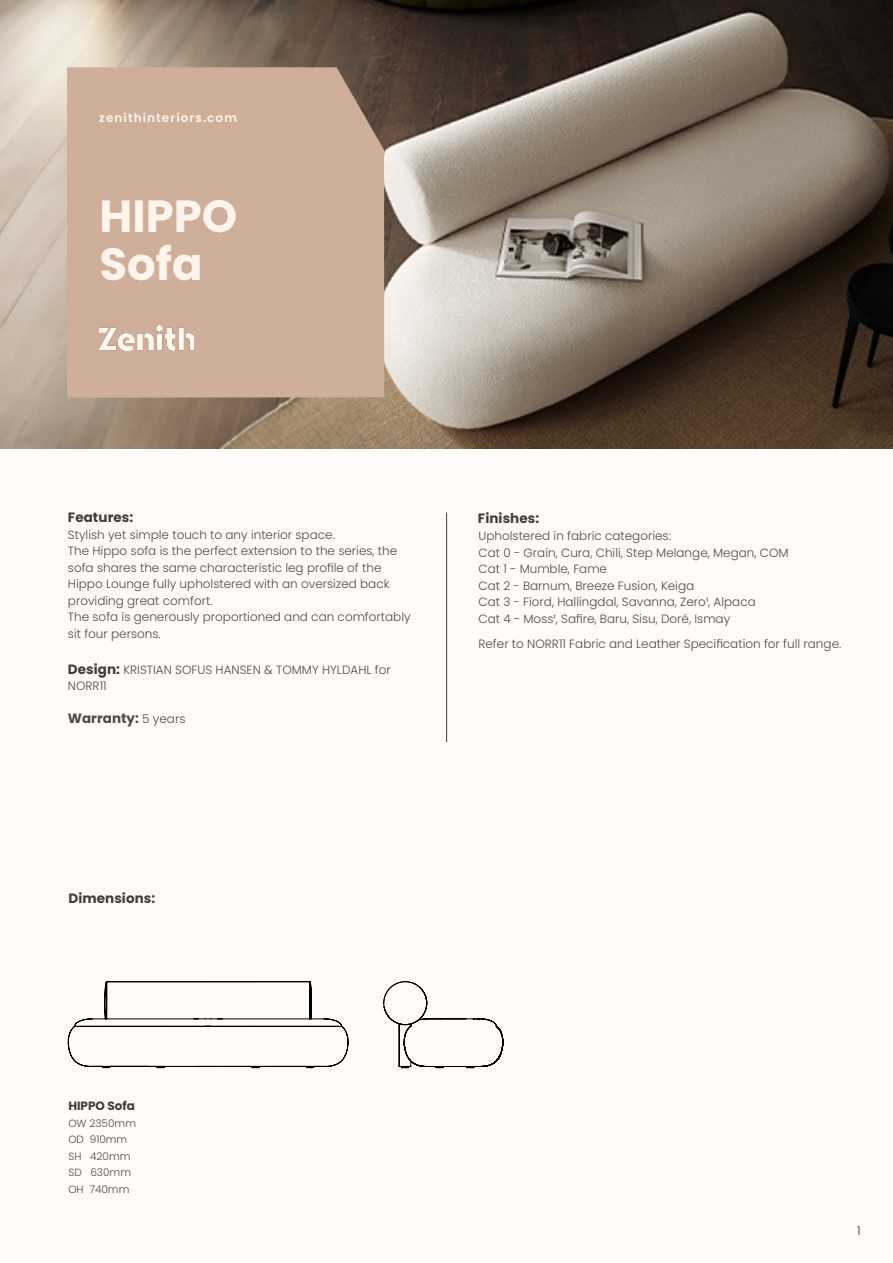
<style>
.page{position:relative;width:893px;height:1263px;background:#fff}
.page>*{position:absolute;margin:0;border:0;box-sizing:border-box;transform-origin:0 0}
.PRODUCT_NAME{font:700 45px/47.2px "Poppins";color:#fff5ed}
.COPY{font:700 13.5px "Poppins";letter-spacing:.005em;color:#3e3e3f}
.COPY-2{font:700 13.5px "Poppins";color:#4b4c4d}
.COPY-3{font:300 12px/16.5px "Poppins";color:#4b4c4d}
.WEBSITE_TOP_LEFT{font:600 12px "Poppins";letter-spacing:.09em;color:#fdf3eb}
.COPY-4{font:700 12px "Poppins";color:#3e3e3f}
.t1{font:300 12px "Poppins";color:#312f30}
.t2{font:300 10.5px "Poppins";color:#4b4c4d}
.s1{font-weight:700;font-size:13.5px;color:#3e3e3f}
.s2{font-weight:300;font-size:12px}
</style>
<div class="page">
<div style="left:0;top:3px;width:893px;height:1260px;background:#fffbf8"></div>
<img style="left:0;top:0;width:893px;height:448px">
<div style="left:66px;top:67px;width:319px;height:331px;background:#cfae9a"></div>
<img style="left:100px;top:326px;width:94px;height:25px">
<hr style="left:446px;top:513px;width:1px;height:229px;background:#3e3e3f">
<svg style="left:68px;top:981px;width:280px;height:87px"></svg>
<svg style="left:383px;top:981px;width:120px;height:87px"></svg>
<p class="WEBSITE_TOP_LEFT" style="left:99px;top:111px;width:139px">zenithinteriors.com</p>
<p class="PRODUCT_NAME" style="left:100px;top:193px;width:139px">HIPPO<br>Sofa</p>
<p class="COPY" style="left:68px;top:510px;width:67px">Features:</p>
<p class="COPY-3" style="left:68px;top:526px;width:268px">Stylish yet simple touch to any interior space.</p>
<p class="COPY-3" style="left:68px;top:543px;width:344px">The Hippo sofa is the perfect extension to the series, the sofa shares the same characteristic leg profile of the Hippo Lounge fully upholstered with an oversized back providing great comfort.<br>The sofa is generously proportioned and can comfortably sit four persons.</p>
<p class="COPY-3" style="left:68px;top:661px;width:324px"><span class="s1">Design:</span> KRISTIAN SOFUS HANSEN &amp; TOMMY HYLDAHL for<br>NORR11</p>
<p class="COPY-2" style="left:68px;top:711px;width:119px">Warranty: <span class="s2">5 years</span></p>
<p class="COPY" style="left:69px;top:890px;width:88px">Dimensions:</p>
<p class="COPY" style="left:478px;top:510px;width:63px">Finishes:</p>
<p class="COPY-3" style="left:478px;top:528px;width:194px">Upholstered in fabric categories:</p>
<p class="COPY-3" style="left:478px;top:544px;width:312px">Cat 0 - Grain, Cura, Chili, Step Melange, Megan, COM<br>Cat 1 - Mumble, Fame</p>
<p class="COPY-3" style="left:478px;top:577px;width:279px">Cat 2 - Barnum, Breeze Fusion, Keiga<br>Cat 3 - Fiord, Hallingdal, Savanna, Zero¹, Alpaca<br>Cat 4 - Moss¹, Safire, Baru, Sisu, Doré, Ismay</p>
<p class="COPY-3" style="left:478px;top:635px;width:364px">Refer to NORR11 Fabric and Leather Specification for full range.</p>
<p class="COPY-4" style="left:68px;top:1099px;width:68px">HIPPO Sofa</p>
<p class="t2" style="left:68px;top:1117px;width:69px">OW 2350mm</p>
<p class="t2" style="left:68px;top:1133px;width:60px">OD 910mm</p>
<p class="t2" style="left:68px;top:1150px;width:64px">SH 420mm</p>
<p class="t2" style="left:68px;top:1166px;width:64px">SD 630mm</p>
<p class="t2" style="left:68px;top:1183px;width:63px">OH 740mm</p>
<p class="t1" style="left:857px;top:1224px;width:5px">1</p>
</div>
